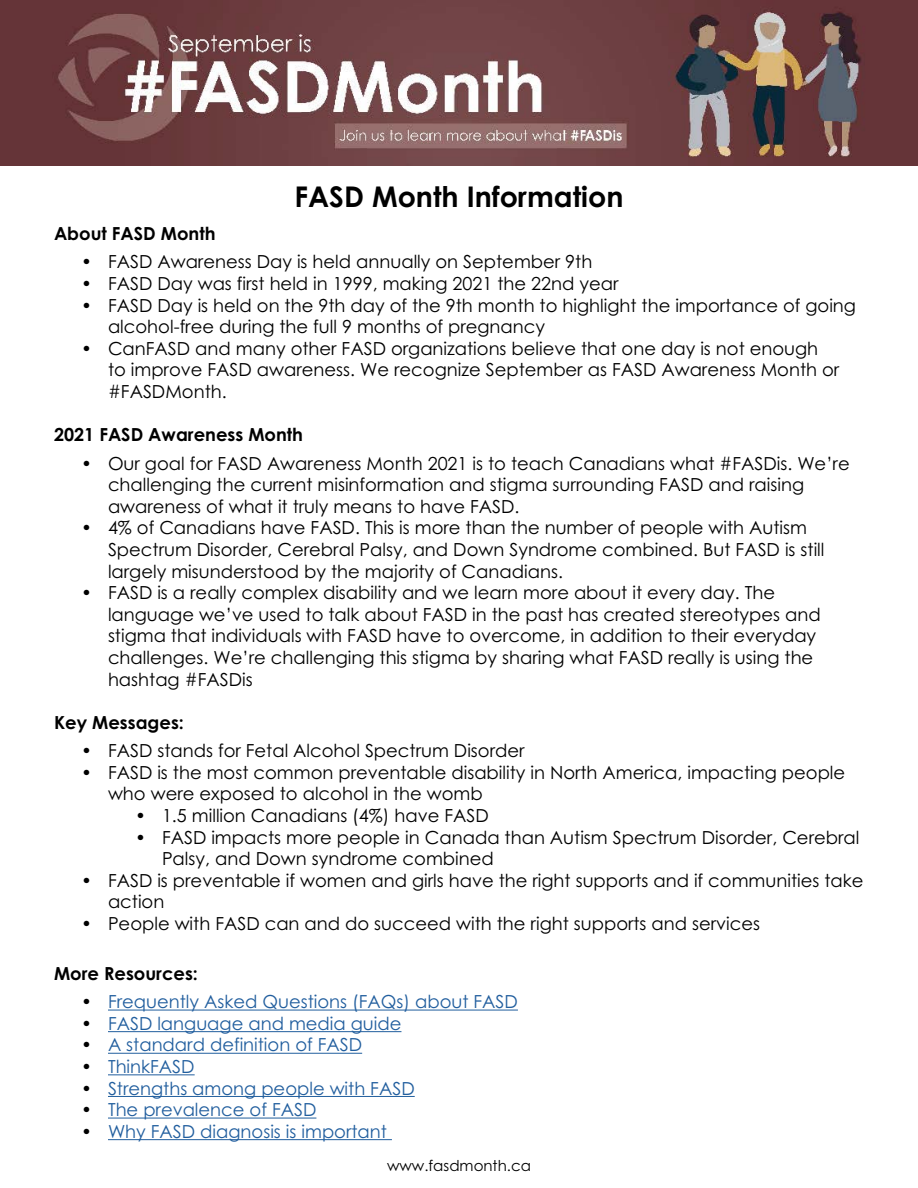
<style>
.page{position:relative;width:918px;height:1188px;background:#fff}
.page>*{position:absolute;margin:0;border:0;box-sizing:border-box;transform-origin:0 0}
.t1{font:700 28.5px "Century Gothic Pro";color:#000}
.t2{font:18px/21.6px "Century Gothic Pro";color:#000}
.t3{font:18px "Century Gothic Pro";color:#215e9e}
.t4{font:700 18px "Century Gothic Pro";color:#000}
.t5{font:15px "Century Gothic Pro";color:#000}
.s1{color:#000}
</style>
<div class="page">
<img style="left:0;top:0;width:918px;height:166px">
<hr style="left:108px;top:1010px;width:410px;height:1px;background:#215e9e">
<hr style="left:108px;top:1031px;width:293px;height:1px;background:#215e9e">
<hr style="left:108px;top:1053px;width:254px;height:1px;background:#215e9e">
<hr style="left:108px;top:1074px;width:87px;height:1px;background:#215e9e">
<hr style="left:108px;top:1096px;width:307px;height:1px;background:#215e9e">
<hr style="left:108px;top:1118px;width:208px;height:1px;background:#215e9e">
<hr style="left:108px;top:1139px;width:284px;height:1px;background:#215e9e">
<h1 class="t1" style="left:295px;top:179px;width:330px">FASD Month Information</h1>
<p class="t4" style="left:54px;top:222px;width:163px">About FASD Month</p>
<p class="t2" style="left:81px;top:251px;width:513px">• FASD Awareness Day is held annually on September 9th</p>
<p class="t2" style="left:81px;top:273px;width:539px">• FASD Day was first held in 1999, making 2021 the 22nd year</p>
<p class="t2" style="left:108px;top:294px;width:750px;text-indent:-27px">• FASD Day is held on the 9th day of the 9th month to highlight the importance of going alcohol-free during the full 9 months of pregnancy</p>
<p class="t2" style="left:108px;top:337px;width:733px;text-indent:-27px">• CanFASD and many other FASD organizations believe that one day is not enough to improve FASD awareness. We recognize September as FASD Awareness Month or #FASDMonth.</p>
<p class="t4" style="left:54px;top:424px;width:251px">2021 FASD Awareness Month</p>
<p class="t2" style="left:108px;top:452px;width:743px;text-indent:-27px">• Our goal for FASD Awareness Month 2021 is to teach Canadians what #FASDis. We’re challenging the current misinformation and stigma surrounding FASD and raising awareness of what it truly means to have FASD.</p>
<p class="t2" style="left:108px;top:517px;width:718px;text-indent:-27px">• 4% of Canadians have FASD. This is more than the number of people with Autism<br>Spectrum Disorder, Cerebral Palsy, and Down Syndrome combined. But FASD is still largely misunderstood by the majority of Canadians.</p>
<p class="t2" style="left:108px;top:582px;width:714px;text-indent:-27px">• FASD is a really complex disability and we learn more about it every day. The language we’ve used to talk about FASD in the past has created stereotypes and stigma that individuals with FASD have to overcome, in addition to their everyday challenges. We’re challenging this stigma by sharing what FASD really is using the hashtag #FASDis</p>
<p class="t4" style="left:54px;top:711px;width:131px">Key Messages:</p>
<p class="t2" style="left:81px;top:740px;width:445px">• FASD stands for Fetal Alcohol Spectrum Disorder</p>
<p class="t2" style="left:108px;top:761px;width:739px;text-indent:-27px">• FASD is the most common preventable disability in North America, impacting people who were exposed to alcohol in the womb</p>
<p class="t2" style="left:135px;top:804px;width:355px">• 1.5 million Canadians (4%) have FASD</p>
<p class="t2" style="left:162px;top:826px;width:699px;text-indent:-27px">• FASD impacts more people in Canada than Autism Spectrum Disorder, Cerebral<br>Palsy, and Down syndrome combined</p>
<p class="t2" style="left:108px;top:869px;width:757px;text-indent:-27px">• FASD is preventable if women and girls have the right supports and if communities take action</p>
<p class="t2" style="left:81px;top:912px;width:681px">• People with FASD can and do succeed with the right supports and services</p>
<p class="t4" style="left:54px;top:962px;width:145px">More Resources:</p>
<p class="t3" style="left:81px;top:991px;width:438px"><span class="s1">•</span> Frequently Asked Questions (FAQs) about FASD</p>
<p class="t3" style="left:81px;top:1012px;width:322px"><span class="s1">•</span> FASD language and media guide</p>
<p class="t3" style="left:81px;top:1034px;width:283px"><span class="s1">•</span> A standard definition of FASD</p>
<p class="t3" style="left:81px;top:1056px;width:115px"><span class="s1">•</span> ThinkFASD</p>
<p class="t3" style="left:81px;top:1077px;width:335px"><span class="s1">•</span> Strengths among people with FASD</p>
<p class="t3" style="left:81px;top:1099px;width:237px"><span class="s1">•</span> The prevalence of FASD</p>
<p class="t3" style="left:81px;top:1120px;width:307px"><span class="s1">•</span> Why FASD diagnosis is important</p>
<p class="t5" style="left:387px;top:1156px;width:145px">www.fasdmonth.ca</p>
</div>
